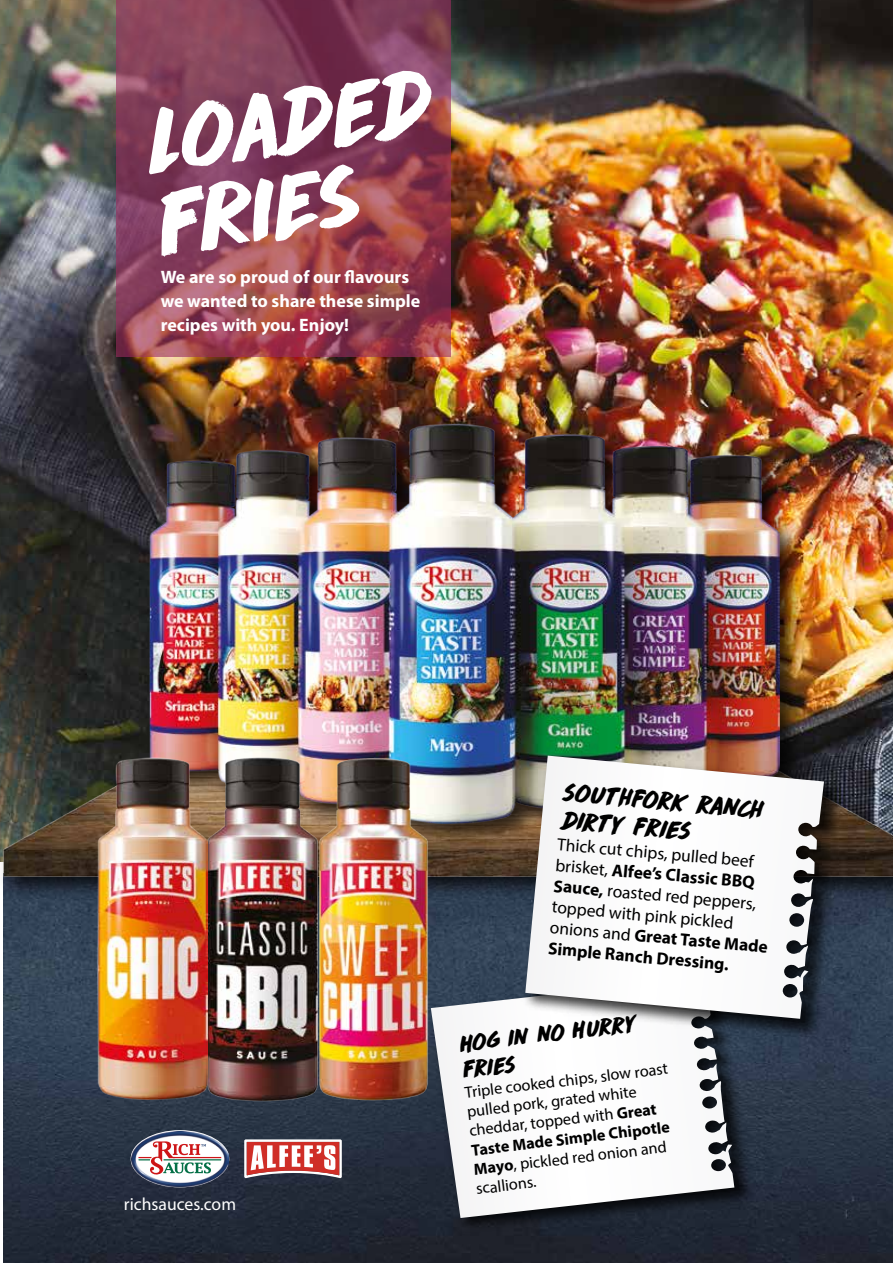
<style>
.page{position:relative;width:893px;height:1263px;background:#fff}
.page>*{position:absolute;margin:0;border:0;box-sizing:border-box;transform-origin:0 0}
.t1{font:82.5px/83.8px "DK Drop Dead Gorgeous";color:#fff}
.t2{font:23.25px/27.9px "DK Drop Dead Gorgeous";color:#000}
.t3{font:21.6px/25.7px "DK Drop Dead Gorgeous";color:#000}
.t4{font:700 18px/24px "Myriad Pro";color:#fff}
.t5{font:17.7px "Myriad Pro";color:#fff}
.t6{font:17.4px/21px "Myriad Pro";color:#000}
.t7{font:16.2px/19.4px "Myriad Pro";color:#000}
.s1{font-weight:700}
</style>
<div class="page">
<img style="left:0;top:0;width:893px;height:704px">
<img style="left:4px;top:912px;width:889px;height:351px">
<img style="left:0;top:704px;width:893px;height:208px">
<svg style="left:116px;top:0;width:335px;height:357px"></svg>
<img style="left:132px;top:1131px;width:96px;height:55px">
<svg style="left:244px;top:1139px;width:98px;height:39px"></svg>
<img style="left:138px;top:413px;width:672px;height:440px">
<img style="left:149px;top:424px;width:631px;height:399px">
<img style="left:367px;top:733px;width:108px;height:397px">
<img style="left:159px;top:732px;width:208px;height:399px">
<img style="left:97px;top:757px;width:110px;height:342px">
<img style="left:424px;top:970px;width:336px;height:268px">
<svg style="left:431px;top:977px;width:303px;height:241px"></svg>
<img style="left:518px;top:748px;width:331px;height:296px">
<svg style="left:528px;top:758px;width:300px;height:265px"></svg>
<svg style="left:525px;top:755px;width:299px;height:264px"></svg>
<h1 class="t1" style="left:135px;top:103px;width:296px;rotate:-9deg">loaded<br>FRIES</h1>
<p class="t4" style="left:161px;top:265px;width:261px">We are so proud of our flavours we wanted to share these simple recipes with you. Enjoy!</p>
<p class="t5" style="left:124px;top:1193px;width:114px">richsauces.com</p>
<h2 class="t2" style="left:563px;top:778px;width:205px;rotate:5deg">southfork ranch dirty fries</h2>
<p class="t6" style="left:558px;top:833px;width:220px;rotate:5deg">Thick cut chips, pulled beef brisket, <span class="s1">Alfee’s Classic BBQ<br>Sauce,</span> roasted red peppers, topped with pink pickled onions and <span class="s1">Great Taste Made<br>Simple Ranch Dressing.</span></p>
<p class="t3" style="left:457px;top:1032px;width:182px;rotate:-7deg">Hog in no Hurry<br>Fries</p>
<p class="t7" style="left:463px;top:1083px;width:206px;rotate:-7deg">Triple cooked chips, slow roast pulled pork, grated white cheddar, topped with <span class="s1">Great<br>Taste Made Simple Chipotle<br>Mayo</span>, pickled red onion and scallions.</p>
</div>
